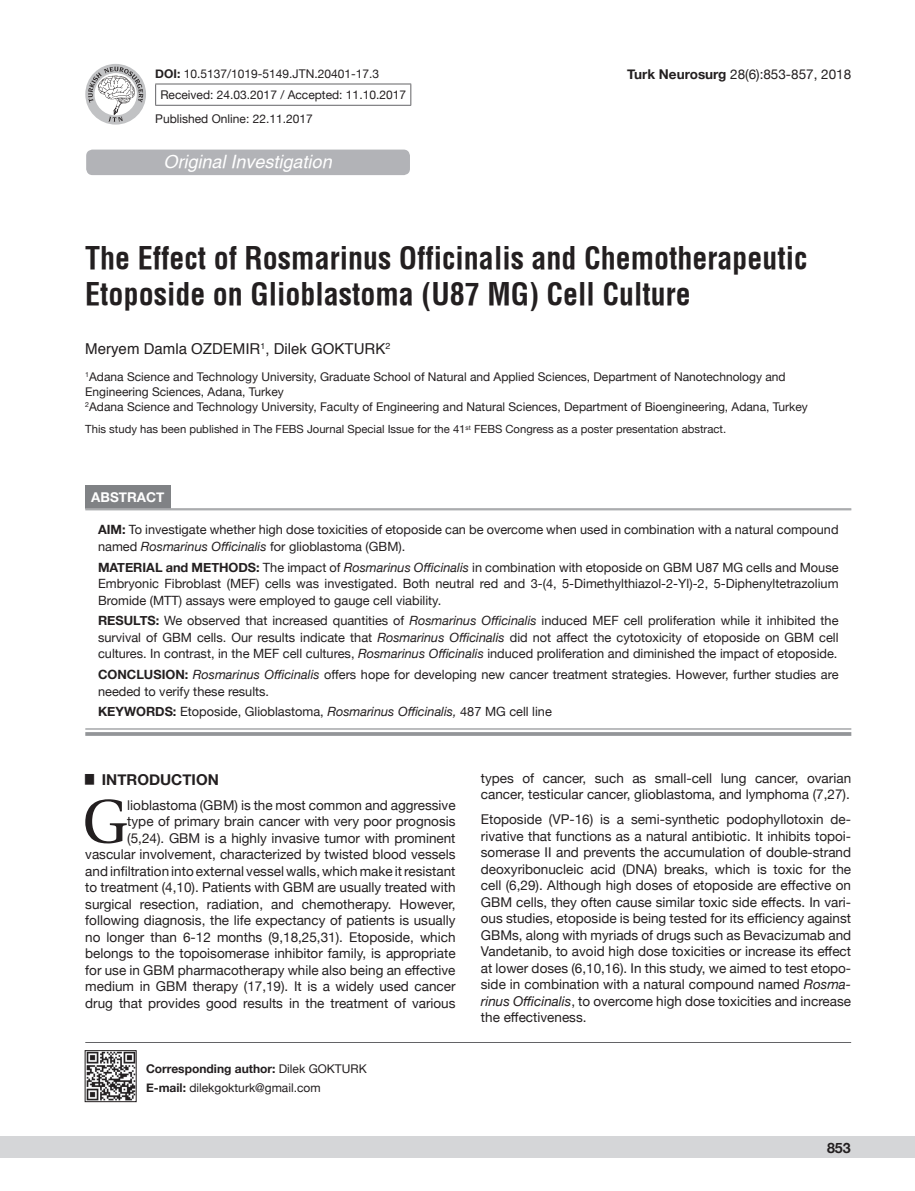
<style>
.page{position:relative;width:915px;height:1191px;background:#fff}
.page>*{position:absolute;margin:0;border:0;box-sizing:border-box;transform-origin:0 0}
.t1{font:61.2px "Utopia";color:#231f20}
.t2{font:700 30px/36px "Helvetica Condens";color:#231f20}
.t3{font:italic 500 18px "Helvetica";color:#fff}
.t4{font:15px "Helvetica";color:#231f20}
.t5{font:700 15px "Helvetica Neue";color:#231f20}
.t6{font:700 14.25px "Helvetica Neue";color:#231f20}
.t7{font:13.5px/16.5px "Helvetica Neue";color:#231f20}
.t8{font:700 13.5px "Helvetica Neue";color:#fff}
.t9{font:12.75px/16.5px "Helvetica Neue";color:#231f20}
.t10{font:12px/18.6px "Helvetica Neue";color:#231f20}
.t11{font:11.25px "Helvetica Neue";color:#231f20}
.s1{font-weight:700}
.s2{font-style:italic}
</style>
<div class="page">
<div style="left:0;top:1136px;width:914px;height:22px;background:#d5d6d8"></div>
<div style="left:86px;top:150px;width:324px;height:25px;background:#b2b3b7;border-radius:6px"></div>
<hr style="left:85px;top:1042px;width:765px;height:1px;background:#636366">
<hr style="left:155px;top:84px;width:256px;height:1px;background:#636366">
<svg style="left:155px;top:84px;width:1px;height:21px"></svg>
<svg style="left:410px;top:84px;width:1px;height:21px"></svg>
<hr style="left:155px;top:105px;width:256px;height:1px;background:#636366">
<svg style="left:85px;top:64px;width:61px;height:61px"></svg>
<svg style="left:88px;top:67px;width:55px;height:55px"></svg>
<img style="left:87px;top:1052px;width:47px;height:47px">
<div style="left:85px;top:1050px;width:51px;height:51px;border:1px solid #231f20"></div>
<div style="left:85px;top:485px;width:85px;height:23px;background:#808285"></div>
<svg style="left:85px;top:729px;width:766px;height:1px"></svg>
<hr style="left:85px;top:508px;width:766px;height:1px;background:#939598">
<hr style="left:85px;top:509px;width:766px;height:1px;background:#939598">
<hr style="left:85px;top:728px;width:766px;height:1px;background:#939598">
<hr style="left:85px;top:732px;width:766px;height:4px;background:#9ea0a3">
<p class="t10" style="left:160px;top:63px;width:247px;line-height:21.9px;text-indent:-5px"><span class="s1">DOI:</span> 10.5137/1019-5149.JTN.20401-17.3<br>Received: 24.03.2017 / Accepted: 11.10.2017</p>
<p class="t10" style="left:155px;top:110px;width:159px">Published Online: 22.11.2017</p>
<h3 class="t3" style="left:163px;top:151px;width:170px">Original Investigation</h3>
<p class="t7" style="left:627px;top:67px;width:225px"><span class="s1">Turk Neurosurg</span> 28(6):853-857, 2018</p>
<h2 class="t2" style="left:85px;top:240px;width:723px">The Effect of Rosmarinus Officinalis and Chemotherapeutic<br>Etoposide on Glioblastoma (U87 MG) Cell Culture</h2>
<p class="t4" style="left:85px;top:337px;width:306px">Meryem Damla OZDEMIR<sup>1</sup>, Dilek GOKTURK<sup>2</sup></p>
<p class="t10" style="left:85px;top:370px;width:701px;line-height:14.4px"><sup>1</sup>Adana Science and Technology University, Graduate School of Natural and Applied Sciences, Department of Nanotechnology and<br>Engineering Sciences, Adana, Turkey</p>
<p class="t10" style="left:85px;top:398px;width:723px"><sup>2</sup>Adana Science and Technology University, Faculty of Engineering and Natural Sciences, Department of Bioengineering, Adana, Turkey</p>
<p class="t11" style="left:85px;top:421px;width:642px">This study has been published in The FEBS Journal Special Issue for the 41<sup>st</sup> FEBS Congress as a poster presentation abstract.</p>
<p class="t8" style="left:91px;top:486px;width:75px">ABSTRACT</p>
<p class="t9" style="left:98px;top:522px;width:741px"><span class="s1">AIM:</span> To investigate whether high dose toxicities of etoposide can be overcome when used in combination with a natural compound named <span class="s2">Rosmarinus Officinalis</span> for glioblastoma (GBM).</p>
<p class="t9" style="left:98px;top:559px;width:741px;text-align:justify"><span class="s1">MATERIAL and METHODS:</span> The impact of <span class="s2">Rosmarinus Officinalis</span> in combination with etoposide on GBM U87 MG cells and Mouse Embryonic Fibroblast (MEF) cells was investigated. Both neutral red and 3-(4, 5-Dimethylthiazol-2-Yl)-2, 5-Diphenyltetrazolium Bromide (MTT) assays were employed to gauge cell viability.</p>
<p class="t9" style="left:98px;top:613px;width:741px;text-align:justify"><span class="s1">RESULTS:</span> We observed that increased quantities of <span class="s2">Rosmarinus Officinalis</span> induced MEF cell proliferation while it inhibited the survival of GBM cells. Our results indicate that <span class="s2">Rosmarinus Officinalis</span> did not affect the cytotoxicity of etoposide on GBM cell cultures. In contrast, in the MEF cell cultures, <span class="s2">Rosmarinus Officinalis</span> induced proliferation and diminished the impact of etoposide.</p>
<p class="t9" style="left:98px;top:667px;width:741px"><span class="s1">CONCLUSION:</span> <span class="s2">Rosmarinus Officinalis</span> offers hope for developing new cancer treatment strategies. However, further studies are needed to verify these results.</p>
<p class="t9" style="left:98px;top:704px;width:455px"><span class="s1">KEYWORDS:</span> Etoposide, Glioblastoma, <span class="s2">Rosmarinus Officinalis,</span> 487 MG cell line</p>
<p class="t5" style="left:85px;top:767px;width:135px"><sup>█</sup> INTRODUCTION</p>
<h1 class="t1" style="left:82px;top:786px;width:46px">G</h1>
<p class="t7" style="left:85px;top:797px;width:371px;text-align:right">lioblastoma (GBM) is the most common and aggressive<br>type of primary brain cancer with very poor prognosis<br>(5,24). GBM is a highly invasive tumor with prominent vascular involvement, characterized by twisted blood vessels and infiltration into external vessel walls, which make it resistant to treatment (4,10). Patients with GBM are usually treated with surgical resection, radiation, and chemotherapy. However, following diagnosis, the life expectancy of patients is usually no longer than 6-12 months (9,18,25,31). Etoposide, which belongs to the topoisomerase inhibitor family, is appropriate for use in GBM pharmacotherapy while also being an effective medium in GBM therapy (17,19). It is a widely used cancer drug that provides good results in the treatment of various</p>
<p class="t10" style="left:146px;top:1060px;width:222px"><span class="s1">Corresponding author:</span> Dilek GOKTURK<br><span class="s1">E-mail:</span> dilekgokturk@gmail.com</p>
<p class="t7" style="left:480px;top:770px;width:371px">types of cancer, such as small-cell lung cancer, ovarian cancer, testicular cancer, glioblastoma, and lymphoma (7,27).</p>
<p class="t7" style="left:480px;top:812px;width:371px;text-align:justify">Etoposide (VP-16) is a semi-synthetic podophyllotoxin de&shy;rivative that functions as a natural antibiotic. It inhibits topoi&shy;somerase II and prevents the accumulation of double-strand deoxyribonucleic acid (DNA) breaks, which is toxic for the cell (6,29). Although high doses of etoposide are effective on GBM cells, they often cause similar toxic side effects. In vari&shy;ous studies, etoposide is being tested for its efficiency against GBMs, along with myriads of drugs such as Bevacizumab and Vandetanib, to avoid high dose toxicities or increase its effect at lower doses (6,10,16). In this study, we aimed to test etopo&shy;side in combination with a natural compound named <span class="s2">Rosma&shy;rinus Officinalis</span>, to overcome high dose toxicities and increase the effectiveness.</p>
<p class="t6" style="left:826px;top:1137px;width:25px">853</p>
</div>
